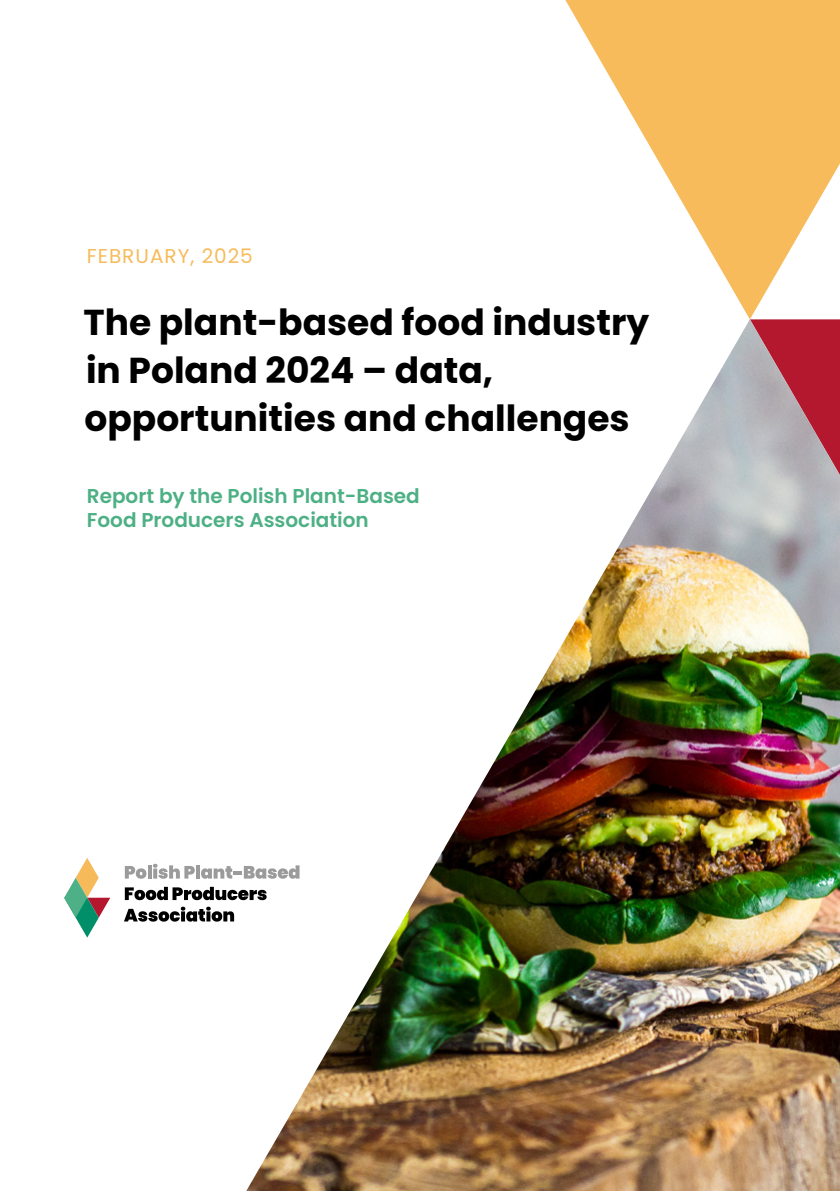
<style>
.page{position:relative;width:840px;height:1191px;background:#fff}
.page>*{position:absolute;margin:0;border:0;box-sizing:border-box;transform-origin:0 0}
.t1{font:700 36px/48px "Poppins";color:#000}
.t2{font:600 20px/24px "Poppins";color:#4db085}
.t3{font:20px "Poppins";letter-spacing:.05em;color:#f7bb5b}
</style>
<div class="page">
<svg style="left:64px;top:858px;width:46px;height:79px"></svg>
<svg style="left:125px;top:866px;width:21px;height:12px"></svg>
<svg style="left:148px;top:865px;width:3px;height:13px"></svg>
<svg style="left:153px;top:863px;width:42px;height:15px"></svg>
<hr style="left:196px;top:865px;width:4px;height:13px;background:#9c9b9b">
<svg style="left:201px;top:866px;width:45px;height:12px"></svg>
<svg style="left:125px;top:887px;width:121px;height:13px"></svg>
<svg style="left:124px;top:906px;width:110px;height:15px"></svg>
<svg style="left:565px;top:0;width:274px;height:319px;fill:#f7bb5b"></svg>
<img style="left:246px;top:319px;width:593px;height:872px">
<p class="t3" style="left:87px;top:244px;width:168px">FEBRUARY, 2025</p>
<p class="t1" style="left:83px;top:299px;width:567px">The plant-based food industry in Poland 2024 – data, opportunities and challenges</p>
<p class="t2" style="left:87px;top:484px;width:334px">Report by the Polish Plant-Based<br>Food Producers Association</p>
</div>
